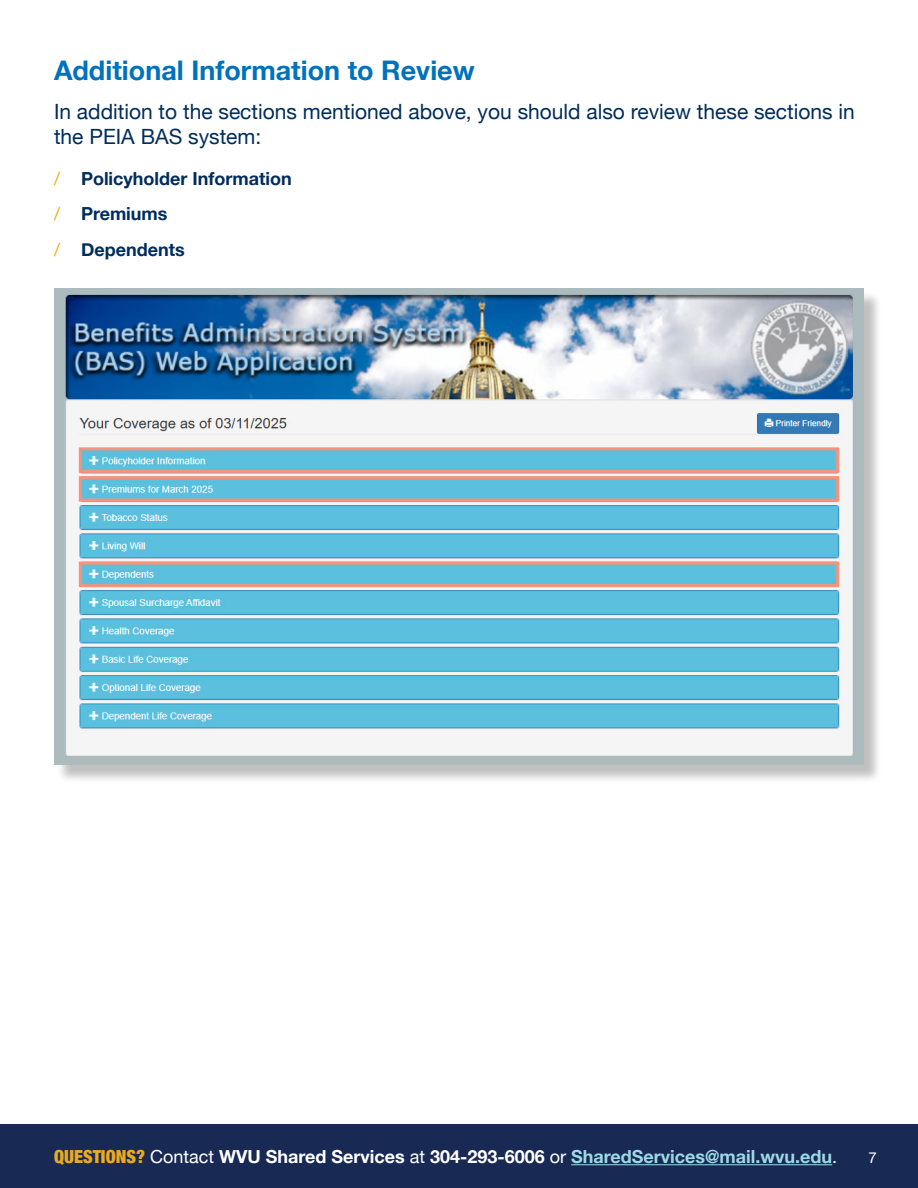
<style>
.page{position:relative;width:918px;height:1188px;background:#fff}
.page>*{position:absolute;margin:0;border:0;box-sizing:border-box;transform-origin:0 0}
.t1{font:700 27px "Helvetica Neue";color:#0072bc}
.t2{font:21px/25.2px "Helvetica Neue";color:#002d5b}
.t3{font:700 18px "Helvetica Neue";color:#fff}
.t4{font:700 18px "Helvetica Neue";color:#002d5b}
.t5{font:15px "Helvetica Neue";color:#fff}
.s1{font-weight:400;color:#eeb111}
.s2{font-weight:900;font-stretch:condensed;color:#e9aa22}
.s3{font-weight:400}
.s4{color:#9edae6}
</style>
<div class="page">
<div style="left:0;top:1124px;width:918px;height:64px;background:#182a53"></div>
<hr style="left:571px;top:1164px;width:261px;height:1px;background:#9edae6">
<div style="left:56px;top:291px;width:827px;height:493px;background:#000;opacity:.25"></div>
<img style="left:54px;top:288px;width:810px;height:477px">
<div style="left:79px;top:447px;width:760px;height:26px;border:3px solid #f6937c"></div>
<div style="left:79px;top:476px;width:760px;height:26px;border:3px solid #f6937c"></div>
<div style="left:79px;top:562px;width:760px;height:25px;border:3px solid #f6937c"></div>
<h2 class="t1" style="left:54px;top:50px;width:422px">Additional Information to Review</h2>
<p class="t2" style="left:54px;top:100px;width:802px">In addition to the sections mentioned above, you should also review these sections in the PEIA BAS system:</p>
<p class="t4" style="left:54px;top:165px;width:239px"><span class="s1">/</span> Policyholder Information</p>
<p class="t4" style="left:54px;top:200px;width:115px"><span class="s1">/</span> Premiums</p>
<p class="t4" style="left:54px;top:235px;width:132px"><span class="s1">/</span> Dependents</p>
<p class="t3" style="left:54px;top:1142px;width:785px"><span class="s2">QUESTIONS?</span> <span class="s3">Contact</span> WVU Shared Services <span class="s3">at</span> 304-293-6006 <span class="s3">or</span> <span class="s4">SharedServices@mail.wvu.edu</span><span class="s3">.</span></p>
<p class="t5" style="left:868px;top:1147px;width:10px">7</p>
</div>
